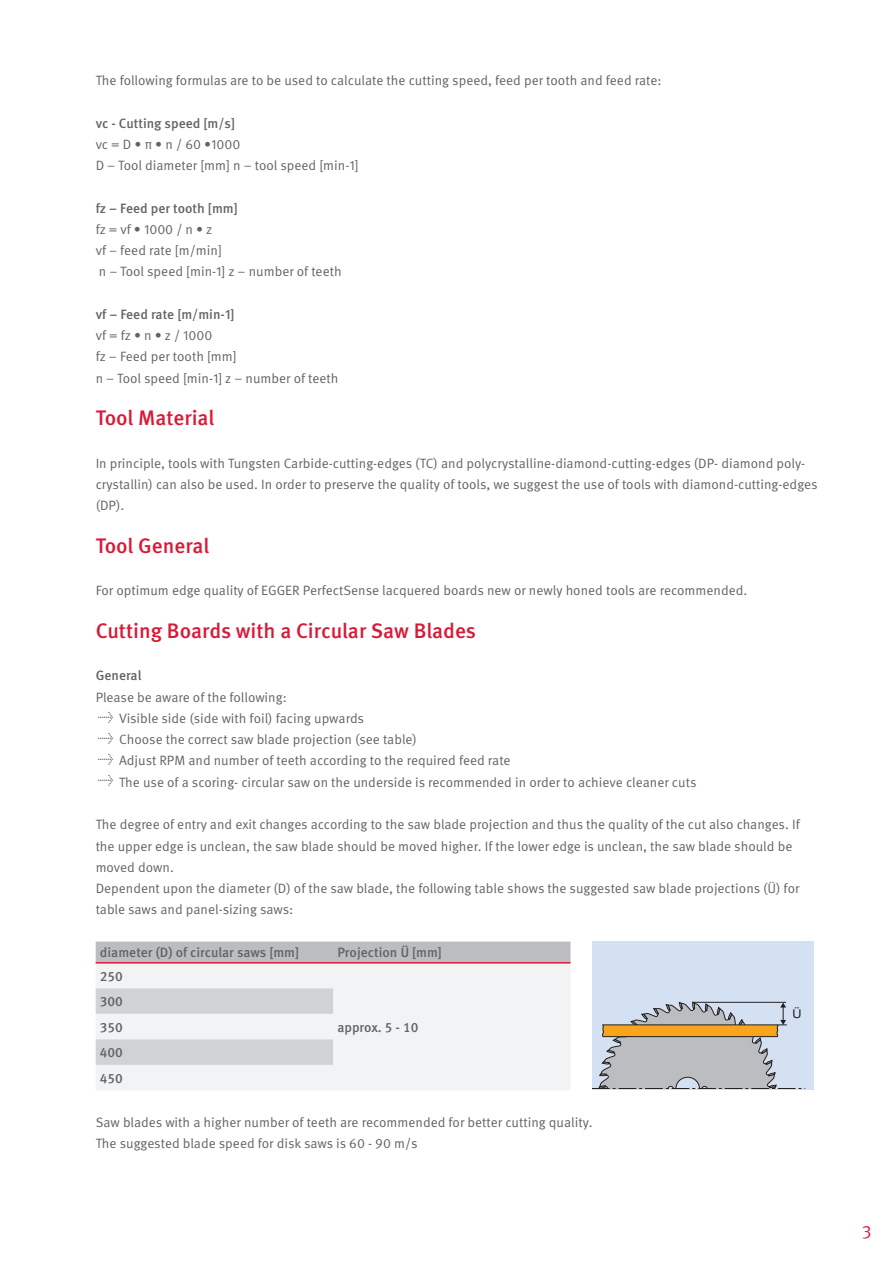
<style>
.page{position:relative;width:893px;height:1263px;background:#fff}
.page>*{position:absolute;margin:0;border:0;box-sizing:border-box;transform-origin:0 0}
.t1{font:500 21px "Meta Pro";color:#d91938}
.t2{font:18px "Meta Pro";color:#d91938}
.t3{font:13.5px/21.3px "Meta Pro";color:#636366}
.t4{font:500 13.5px/25.5px "Meta Pro";color:#636366;text-align:justify}
.t5{font:12.15px "Helvetica Neue LT Pro";color:#231f20}
</style>
<div class="page">
<div style="left:96px;top:941px;width:474px;height:21px;background:#bcbdc0"></div>
<div style="left:96px;top:963px;width:474px;height:127px;background:#f2f3f4"></div>
<svg style="left:96px;top:988px;width:237px;height:77px"></svg>
<hr style="left:96px;top:962px;width:237px;height:1px;background:#d91938">
<hr style="left:333px;top:962px;width:237px;height:1px;background:#d91938">
<div style="left:592px;top:941px;width:222px;height:149px;background:#d4e1f2"></div>
<svg style="left:592px;top:1001px;width:213px;height:88px"></svg>
<p class="t3" style="left:96px;top:70px;width:567px">The following formulas are to be used to calculate the cutting speed, feed per tooth and feed rate:</p>
<p class="t4" style="left:96px;top:110px;width:141px">vc - Cutting speed [m/s]</p>
<p class="t3" style="left:96px;top:134px;width:264px">vc = D • π • n / 60 •1000<br>D – Tool diameter [mm] n – tool speed [min-1]</p>
<p class="t4" style="left:96px;top:195px;width:144px">fz – Feed per tooth [mm]</p>
<p class="t3" style="left:96px;top:219px;width:247px">fz = vf • 1000 / n • z<br>vf – feed rate [m/min]<br>n – Tool speed [min-1] z – number of teeth</p>
<p class="t4" style="left:96px;top:302px;width:140px">vf – Feed rate [m/min-1]</p>
<p class="t3" style="left:96px;top:325px;width:244px">vf = fz • n • z / 1000<br>fz – Feed per tooth [mm]<br>n – Tool speed [min-1] z – number of teeth</p>
<h1 class="t1" style="left:96px;top:405px;width:120px">Tool Material</h1>
<p class="t3" style="left:96px;top:453px;width:723px">In principle, tools with Tungsten Carbide-cutting-edges (TC) and polycrystalline-diamond-cutting-edges (DP- diamond poly&shy;crystallin) can also be used. In order to preserve the quality of tools, we suggest the use of tools with diamond-cutting-edges (DP).</p>
<h1 class="t1" style="left:96px;top:532px;width:115px">Tool General</h1>
<p class="t3" style="left:96px;top:580px;width:653px">For optimum edge quality of EGGER PerfectSense lacquered boards new or newly honed tools are recommended.</p>
<h1 class="t1" style="left:96px;top:617px;width:382px">Cutting Boards with a Circular Saw Blades</h1>
<p class="t4" style="left:96px;top:663px;width:47px">General</p>
<p class="t3" style="left:96px;top:686px;width:193px">Please be aware of the following:</p>
<p class="t3" style="left:98px;top:708px;width:268px">→ Visible side (side with foil) facing upwards</p>
<p class="t3" style="left:98px;top:729px;width:321px">→ Choose the correct saw blade projection (see table)</p>
<p class="t3" style="left:98px;top:750px;width:414px">→ Adjust RPM and number of teeth according to the required feed rate</p>
<p class="t3" style="left:98px;top:771px;width:600px">→ The use of a scoring- circular saw on the underside is recommended in order to achieve cleaner cuts</p>
<p class="t3" style="left:96px;top:814px;width:706px">The degree of entry and exit changes according to the saw blade projection and thus the quality of the cut also changes. If the upper edge is unclean, the saw blade should be moved higher. If the lower edge is unclean, the saw blade should be moved down.<br>Dependent upon the diameter (D) of the saw blade, the following table shows the suggested saw blade projections (Ü) for table saws and panel-sizing saws:</p>
<p class="t4" style="left:100px;top:940px;width:201px">diameter (D) of circular saws [mm]</p>
<p class="t4" style="left:337px;top:940px;width:106px">Projection Ü [mm]</p>
<p class="t4" style="left:100px;top:963px;width:25px">250</p>
<p class="t4" style="left:100px;top:989px;width:25px">300<br>350<br>400<br>450</p>
<p class="t3" style="left:96px;top:1112px;width:498px">Saw blades with a higher number of teeth are recommended for better cutting quality.<br>The suggested blade speed for disk saws is 60 - 90 m/s</p>
<p class="t4" style="left:337px;top:1014px;width:83px">approx. 5 - 10</p>
<p class="t5" style="left:793px;top:1006px;width:11px">Ü</p>
<h2 class="t2" style="left:862px;top:1221px;width:11px">3</h2>
</div>
